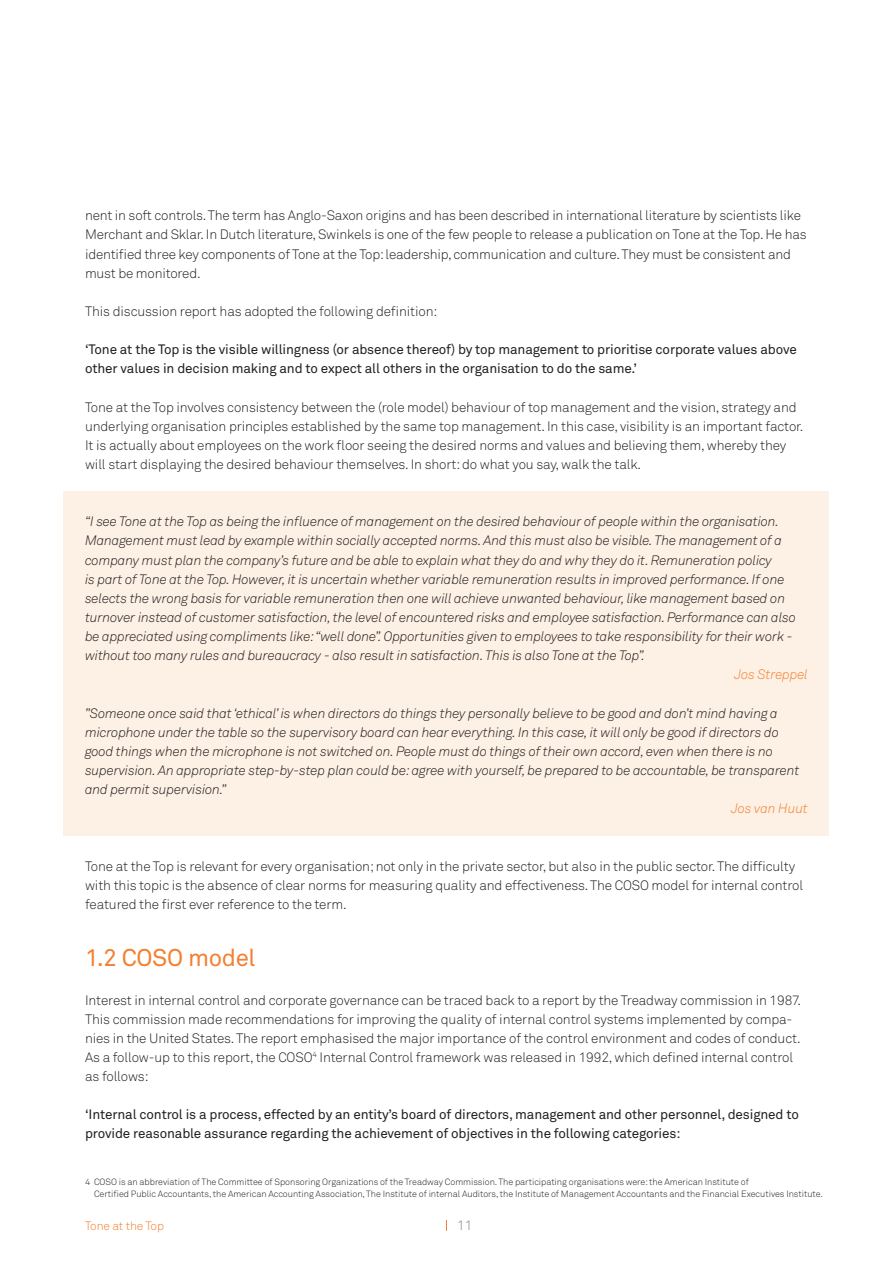
<style>
.page{position:relative;width:893px;height:1263px;background:#fff}
.page>*{position:absolute;margin:0;border:0;box-sizing:border-box;transform-origin:0 0}
.t1{font:24px "Akkurat";letter-spacing:-.015em;color:#f48031}
.t2{font:300 13.5px/19.2px "Akkurat";letter-spacing:-.01em;color:#231f20}
.t3{font:italic 13.5px/19.2px "Akkurat Light Pro";letter-spacing:-.01em;color:#231f20}
.t4{font:13.5px/19.2px "Akkurat";letter-spacing:-.01em;color:#231f20}
.t5{font:italic 13.5px "Akkurat Light Pro";letter-spacing:-.01em;color:#f48031}
.t6{font:300 13.5px "Akkurat";color:#838487}
.t7{font:300 12px "Akkurat";letter-spacing:-.01em;color:#f48031}
.t8{font:300 9px/12px "Akkurat";letter-spacing:-.005em;color:#231f20}
</style>
<div class="page">
<div style="left:64px;top:491px;width:765px;height:345px;background:#fdf0e4"></div>
<p class="t2" style="left:85px;top:206px;width:723px">nent in soft controls. The term has Anglo-Saxon origins and has been described in international literature by scientists like Merchant and Sklar. In Dutch literature, Swinkels is one of the few people to release a publication on Tone at the Top. He has identified three key components of Tone at the Top: leadership, communication and culture. They must be consistent and must be monitored.</p>
<p class="t2" style="left:85px;top:301px;width:354px">This discussion report has adopted the following definition:</p>
<p class="t4" style="left:85px;top:340px;width:713px">‘Tone at the Top is the visible willingness (or absence thereof) by top management to prioritise corporate values above other values in decision making and to expect all others in the organisation to do the same.’</p>
<p class="t2" style="left:85px;top:397px;width:720px">Tone at the Top involves consistency between the (role model) behaviour of top management and the vision, strategy and underlying organisation principles established by the same top management. In this case, visibility is an important factor.<br>It is actually about employees on the work floor seeing the desired norms and values and believing them, whereby they will start displaying the desired behaviour themselves. In short: do what you say, walk the talk.</p>
<p class="t3" style="left:85px;top:512px;width:712px">“I see Tone at the Top as being the influence of management on the desired behaviour of people within the organisation.<br>Management must lead by example within socially accepted norms. And this must also be visible. The management of a company must plan the company’s future and be able to explain what they do and why they do it. Remuneration policy<br>is part of Tone at the Top. However, it is uncertain whether variable remuneration results in improved performance. If one selects the wrong basis for variable remuneration then one will achieve unwanted behaviour, like management based on turnover instead of customer satisfaction, the level of encountered risks and employee satisfaction. Performance can also be appreciated using compliments like: “well done”. Opportunities given to employees to take responsibility for their work - without too many rules and bureaucracy - also result in satisfaction. This is also Tone at the Top”.</p>
<p class="t5" style="left:734px;top:667px;width:75px">Jos Streppel</p>
<p class="t3" style="left:85px;top:703px;width:716px">”Someone once said that ‘ethical’ is when directors do things they personally believe to be good and don’t mind having a microphone under the table so the supervisory board can hear everything. In this case, it will only be good if directors do good things when the microphone is not switched on. People must do things of their own accord, even when there is no supervision. An appropriate step-by-step plan could be: agree with yourself, be prepared to be accountable, be transparent and permit supervision.”</p>
<p class="t5" style="left:731px;top:800px;width:78px">Jos van Huut</p>
<p class="t2" style="left:85px;top:856px;width:720px">Tone at the Top is relevant for every organisation; not only in the private sector, but also in the public sector. The difficulty with this topic is the absence of clear norms for measuring quality and effectiveness. The COSO model for internal control featured the first ever reference to the term.</p>
<h1 class="t1" style="left:85px;top:943px;width:172px">1.2 COSO model</h1>
<p class="t2" style="left:85px;top:990px;width:718px">Interest in internal control and corporate governance can be traced back to a report by the Treadway commission in 1987.<br>This commission made recommendations for improving the quality of internal control systems implemented by compa&shy;nies in the United States. The report emphasised the major importance of the control environment and codes of conduct.<br>As a follow-up to this report, the COSO<sup>4</sup> Internal Control framework was released in 1992, which defined internal control as follows:</p>
<p class="t4" style="left:85px;top:1105px;width:715px">‘Internal control is a process, effected by an entity’s board of directors, management and other personnel, designed to provide reasonable assurance regarding the achievement of objectives in the following categories:</p>
<p class="t8" style="left:94px;top:1176px;width:730px;text-indent:-9px">4 COSO is an abbreviation of The Committee of Sponsoring Organizations of the Treadway Commission. The participating organisations were: the American Institute of<br>Certified Public Accountants, the American Accounting Association, The Institute of internal Auditors, the Institute of Management Accountants and the Financial Executives Institute.</p>
<p class="t7" style="left:85px;top:1218px;width:80px">Tone at the Top</p>
<p class="t6" style="left:457px;top:1217px;width:17px">11</p>
</div>
